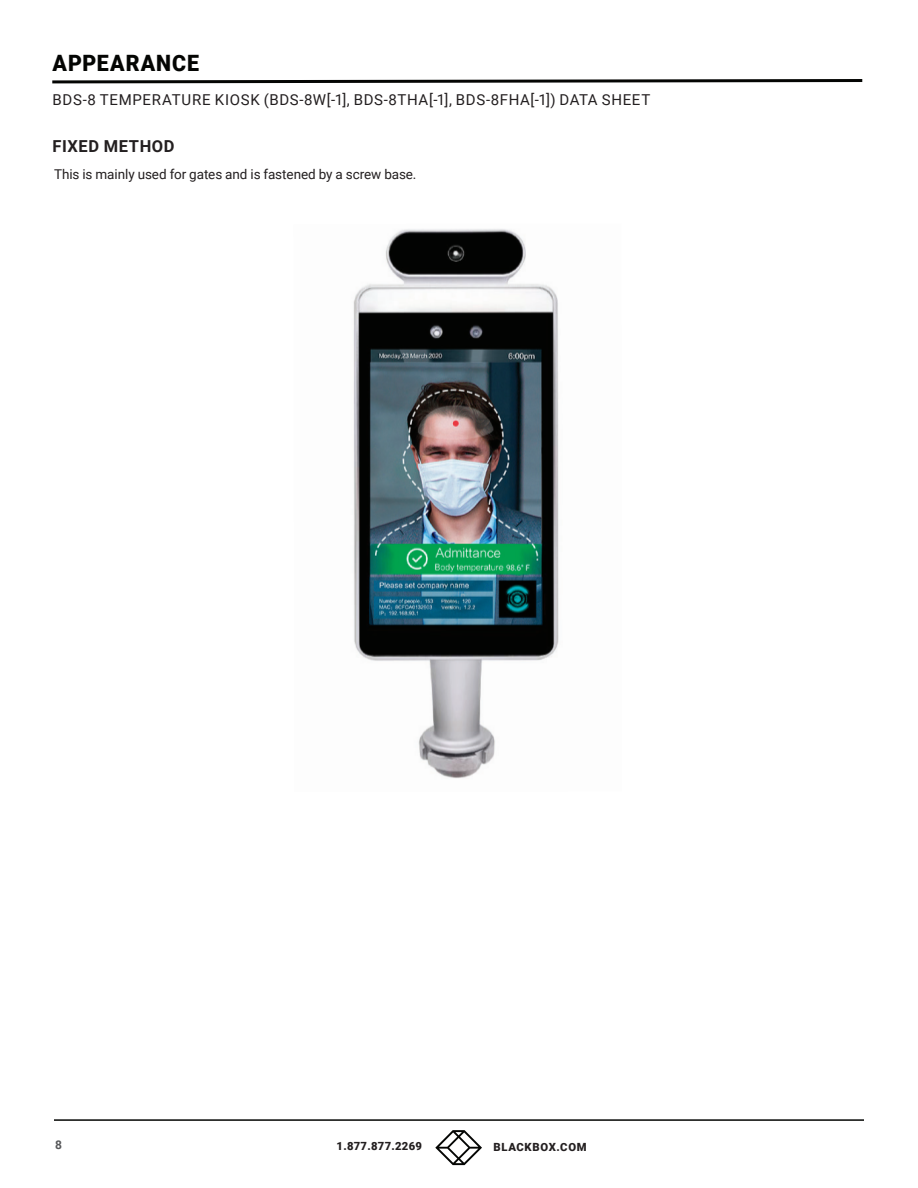
<style>
.page{position:relative;width:918px;height:1188px;background:#fff}
.page>*{position:absolute;margin:0;border:0;box-sizing:border-box;transform-origin:0 0}
.t1{font:900 22.5px "Roboto";letter-spacing:.045em;color:#040503;scale:.95 1}
.t2{font:700 16.5px "Roboto";letter-spacing:.035em;color:#231f20}
.t3{font:15px "Roboto";letter-spacing:.045em;color:#231f20}
.t4{font:13.5px "Roboto";letter-spacing:-.005em;color:#231f20}
.t5{font:700 12px "Roboto";color:#57585a}
.t6{font:900 11.25px "Roboto";letter-spacing:.025em;color:#231f20}
.t7{font:900 11.25px "Roboto";letter-spacing:.05em;color:#231f20}
</style>
<div class="page">
<hr style="left:54px;top:1119px;width:810px;height:2px;background:#040503">
<svg style="left:435px;top:1130px;width:47px;height:35px"></svg>
<svg style="left:52px;top:79px;width:811px;height:5px"></svg>
<img style="left:353px;top:229px;width:206px;height:550px">
<h1 class="t1" style="left:53px;top:47px;width:156px">APPEARANCE</h1>
<p class="t3" style="left:53px;top:89px;width:600px">BDS-8 TEMPERATURE KIOSK (BDS-8W[-1], BDS-8THA[-1], BDS-8FHA[-1]) DATA SHEET</p>
<p class="t2" style="left:52px;top:135px;width:124px">FIXED METHOD</p>
<p class="t4" style="left:54px;top:164px;width:364px">This is mainly used for gates and is fastened by a screw base.</p>
<p class="t5" style="left:55px;top:1136px;width:8px">8</p>
<p class="t6" style="left:337px;top:1138px;width:87px">1.877.877.2269</p>
<p class="t7" style="left:494px;top:1139px;width:95px">BLACKBOX.COM</p>
</div>
